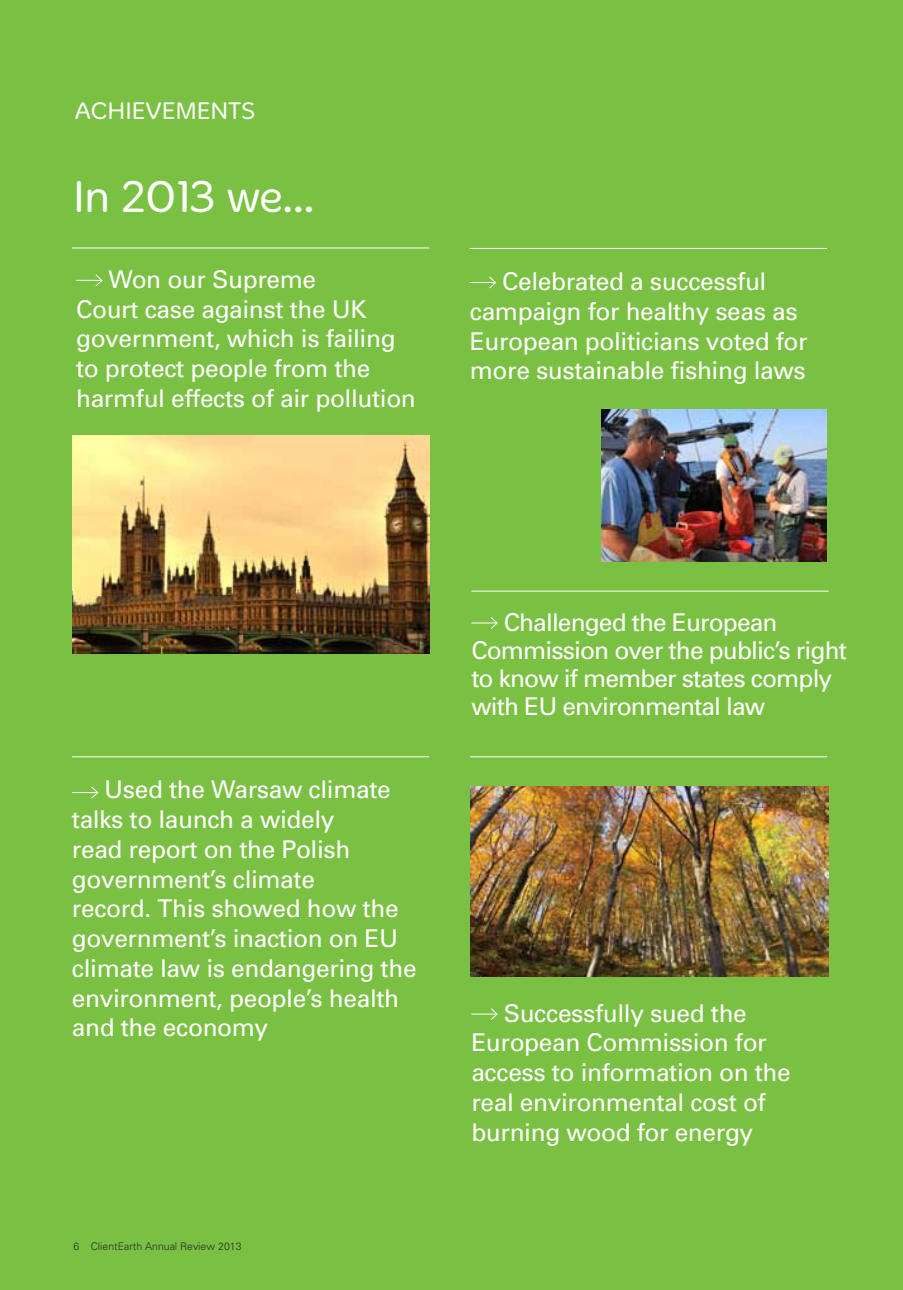
<style>
.page{position:relative;width:903px;height:1290px;background:#7ac143}
.page>*{position:absolute;margin:0;border:0;box-sizing:border-box;transform-origin:0 0}
.t1{font:300 45.5px "Merge";color:#fff}
.t2{font:24.5px/29.8px "Univers";letter-spacing:-.015em;color:#fff}
.t3{font:24.5px/28px "Univers";letter-spacing:-.035em;color:#fff}
.t4{font:300 24.5px "Merge";letter-spacing:-.025em;color:#fff}
.t5{font:300 10.5px "Univers";color:#292829}
</style>
<div class="page">
<svg style="left:76px;top:274px;width:27px;height:13px"></svg>
<svg style="left:72px;top:786px;width:27px;height:13px"></svg>
<hr style="left:72px;top:248px;width:357px;height:1px;background:#fff">
<hr style="left:470px;top:248px;width:357px;height:1px;background:#fff">
<svg style="left:470px;top:276px;width:27px;height:13px"></svg>
<img style="left:602px;top:409px;width:224px;height:153px">
<svg style="left:471px;top:1008px;width:27px;height:12px"></svg>
<hr style="left:72px;top:756px;width:357px;height:1px;background:#fff">
<hr style="left:470px;top:756px;width:357px;height:1px;background:#fff">
<svg style="left:471px;top:617px;width:27px;height:12px"></svg>
<hr style="left:471px;top:591px;width:357px;height:1px;background:#fff">
<img style="left:471px;top:786px;width:357px;height:190px">
<img style="left:73px;top:435px;width:356px;height:219px">
<p class="t4" style="left:74px;top:97px;width:180px">ACHIEVEMENTS</p>
<h1 class="t1" style="left:72px;top:171px;width:244px">I N 2013 WE...</h1>
<p class="t2" style="left:76px;top:265px;width:341px;text-indent:32px">Won our Supreme<br>Court case against the UK government, which is failing to protect people from the harmful effects of air pollution</p>
<p class="t2" style="left:470px;top:267px;width:339px;text-align:center">Celebrated a successful campaign for healthy seas as<br>European politicians voted for more sustainable fishing laws</p>
<p class="t2" style="left:72px;top:775px;width:346px;text-indent:32px">Used the Warsaw climate talks to launch a widely<br>read report on the Polish government’s climate<br>record. This showed how the government’s inaction on EU climate law is endangering the environment, people’s health and the economy</p>
<p class="t5" style="left:73px;top:1240px;width:170px">6 ClientEarth Annual Review 2013</p>
<p class="t3" style="left:471px;top:608px;width:377px;text-indent:32px">Challenged the European<br>Commission over the public’s right to know if member states comply with EU environmental law</p>
<p class="t2" style="left:471px;top:998px;width:321px;text-indent:32px">Successfully sued the<br>European Commission for access to information on the real environmental cost of burning wood for energy</p>
</div>
